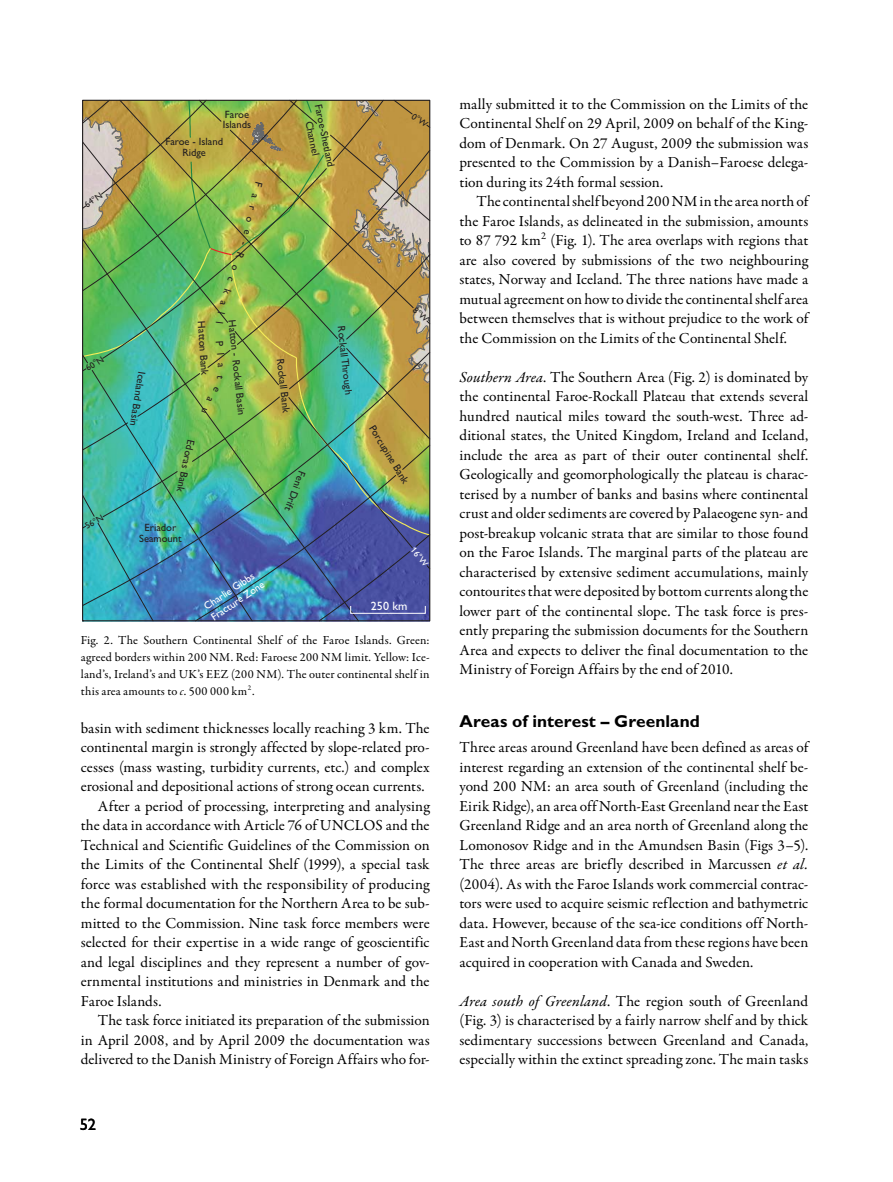
<style>
.page{position:relative;width:893px;height:1182px;background:#fff}
.page>*{position:absolute;margin:0;border:0;box-sizing:border-box;transform-origin:0 0}
.t1{font:700 17.25px "Gill Sans Alt One";letter-spacing:.005em;color:#000}
.t2{font:16.5px "Gill Sans Alt One";color:#000}
.t3{font:15.3px/19.5px "Garamond Premr Pro";letter-spacing:.005em;color:#000;text-align:justify}
.t4{font:12.3px/17.2px "Garamond Premr Pro";letter-spacing:.015em;color:#000;text-align:justify}
.t5{font:12px "Gill Sans Alt One";color:#fff}
.t6{font:10.5px/10.5px "Gill Sans Alt One";color:#231f20;text-align:center}
.t7{font:10.5px/12.6px "Gill Sans Alt One";color:#fff}
.t8{font:9px "Gill Sans Alt One";color:#231f20}
.t9{font:9px "Gill Sans Alt One";color:#fff}
.t10{font:7.2px "Garamond Premr Pro";color:#000}
.s1{font-style:italic}
</style>
<div class="page">
<img style="left:82px;top:100px;width:348px;height:521px">
<p class="t8" style="left:83px;top:203px;width:21px;rotate:-35deg">64°N</p>
<p class="t6" style="left:223px;top:110px;width:30px;text-align:left">Faroe<br>Islands</p>
<p class="t6" style="left:323px;top:103px;width:65px;line-height:12.6px;rotate:78deg">Faroe-Shetland<br>Channel</p>
<p class="t6" style="left:165px;top:138px;width:59px">Faroe - Island<br>Ridge</p>
<p class="t8" style="left:85px;top:366px;width:21px;rotate:-33deg">60°N</p>
<p class="t8" style="left:84px;top:524px;width:21px;rotate:-29deg">56°N</p>
<p class="t6" style="left:146px;top:372px;width:56px;rotate:99deg">Iceland Basin</p>
<p class="t6" style="left:205px;top:321px;width:56px;rotate:86deg">Hatton Bank</p>
<p class="t6" style="left:195px;top:441px;width:54px;rotate:102deg">Edoras Bank</p>
<p class="t6" style="left:139px;top:524px;width:44px">Eriador<br>Seamount</p>
<p class="t6" style="left:236px;top:320px;width:97px;rotate:84deg">Hatton - Rockall Basin</p>
<p class="t6" style="left:285px;top:358px;width:56px;rotate:84deg">Rockall Bank</p>
<p class="t6" style="left:306px;top:473px;width:42px;rotate:111deg">Feni Drift</p>
<p class="t7" style="left:202px;top:603px;width:63px;rotate:-34deg">Charlie Gibbs<br>Fracture Zone</p>
<p class="t6" style="left:345px;top:326px;width:71px;rotate:84deg">Rockall Through</p>
<p class="t6" style="left:375px;top:424px;width:68px;rotate:59deg">Porcupine Bank</p>
<p class="t9" style="left:415px;top:546px;width:24px;rotate:50deg">16°W</p>
<p class="t5" style="left:371px;top:601px;width:38px">250 km</p>
<p class="t4" style="left:81px;top:632px;width:350px">Fig. 2. The Southern Continental Shelf of the Faroe Islands. Green: agreed borders within 200 NM. Red: Faroese 200 NM limit. Yellow: Ice&shy;land’s, Ireland’s and UK’s EEZ (200 NM). The outer continental shelf in this area amounts to <span class="s1">c</span>. 500 000 km .</p>
<p class="t10" style="left:248px;top:685px;width:5px">2</p>
<p class="t3" style="left:81px;top:720px;width:350px">basin with sediment thicknesses locally reaching 3 km. The</p>
<p class="t3" style="left:81px;top:739px;width:350px">continental margin is strongly affected by slope-related pro-</p>
<p class="t3" style="left:81px;top:759px;width:350px">cesses (mass wasting, turbidity currents, etc.) and complex</p>
<p class="t3" style="left:81px;top:778px;width:345px">erosional and depositional actions of strong ocean currents.</p>
<p class="t3" style="left:98px;top:798px;width:333px">After a period of processing, interpreting and analysing</p>
<p class="t3" style="left:81px;top:817px;width:350px">the data in accordance with Article 76 of UNCLOS and the</p>
<p class="t3" style="left:81px;top:837px;width:350px">Technical and Scientific Guidelines of the Commission on</p>
<p class="t3" style="left:81px;top:856px;width:350px">the Limits of the Continental Shelf (1999), a special task</p>
<p class="t3" style="left:81px;top:876px;width:350px">force was established with the responsibility of producing</p>
<p class="t3" style="left:81px;top:895px;width:350px">the formal documentation for the Northern Area to be sub-</p>
<p class="t3" style="left:81px;top:915px;width:350px">mitted to the Commission. Nine task force members were</p>
<p class="t3" style="left:81px;top:934px;width:350px">selected for their expertise in a wide range of geoscientific</p>
<p class="t3" style="left:81px;top:954px;width:350px">and legal disciplines and they represent a number of gov-</p>
<p class="t3" style="left:81px;top:973px;width:350px">ernmental institutions and ministries in Denmark and the</p>
<p class="t3" style="left:81px;top:993px;width:82px">Faroe Islands.</p>
<p class="t3" style="left:98px;top:1012px;width:333px">The task force initiated its preparation of the submission</p>
<p class="t3" style="left:81px;top:1032px;width:350px">in April 2008, and by April 2009 the documentation was</p>
<p class="t3" style="left:81px;top:1051px;width:350px">delivered to the Danish Ministry of Foreign Affairs who for-</p>
<p class="t2" style="left:80px;top:1118px;width:18px">52</p>
<p class="t3" style="left:459px;top:96px;width:350px">mally submitted it to the Commission on the Limits of the Continental Shelf on 29 April, 2009 on behalf of the King&shy;dom of Denmark. On 27 August, 2009 the submission was presented to the Commission by a Danish–Faroese delega&shy;tion during its 24th formal session.</p>
<p class="t3" style="left:459px;top:193px;width:350px;text-indent:17px">The continental shelf beyond 200 NM in the area north of the Faroe Islands, as delineated in the submission, amounts to 87 792 km<sup>2</sup> (Fig. 1). The area overlaps with regions that are also covered by submissions of the two neighbouring states, Norway and Iceland. The three nations have made a mutual agreement on how to divide the continental shelf area between themselves that is without prejudice to the work of the Commission on the Limits of the Continental Shelf.</p>
<p class="t3" style="left:459px;top:369px;width:350px"><span class="s1">Southern Area</span>. The Southern Area (Fig. 2) is dominated by the continental Faroe-Rockall Plateau that extends several hundred nautical miles toward the south-west. Three ad&shy;ditional states, the United Kingdom, Ireland and Iceland, include the area as part of their outer continental shelf.<br>Geologically and geomorphologically the plateau is charac&shy;terised by a number of banks and basins where continental crust and older sediments are covered by Palaeogene syn- and post-breakup volcanic strata that are similar to those found on the Faroe Islands. The marginal parts of the plateau are characterised by extensive sediment accumulations, mainly contourites that were deposited by bottom currents along the lower part of the continental slope. The task force is pres&shy;ently preparing the submission documents for the Southern Area and expects to deliver the final documentation to the Ministry of Foreign Affairs by the end of 2010.</p>
<p class="t1" style="left:459px;top:715px;width:242px">Areas of interest – Greenland</p>
<p class="t3" style="left:459px;top:739px;width:350px">Three areas around Greenland have been defined as areas of interest regarding an extension of the continental shelf be&shy;yond 200 NM: an area south of Greenland (including the Eirik Ridge), an area off North-East Greenland near the East Greenland Ridge and an area north of Greenland along the Lomonosov Ridge and in the Amundsen Basin (Figs 3–5).<br>The three areas are briefly described in Marcussen <span class="s1">et al. </span>(2004). As with the Faroe Islands work commercial contrac&shy;tors were used to acquire seismic reflection and bathymetric data. However, because of the sea-ice conditions off North-East and North Greenland data from these regions have been acquired in cooperation with Canada and Sweden.</p>
<p class="t3" style="left:459px;top:993px;width:350px"><span class="s1">Area south of Greenland</span>. The region south of Greenland (Fig. 3) is characterised by a fairly narrow shelf and by thick sedimentary successions between Greenland and Canada, especially within the extinct spreading zone. The main tasks</p>
</div>
